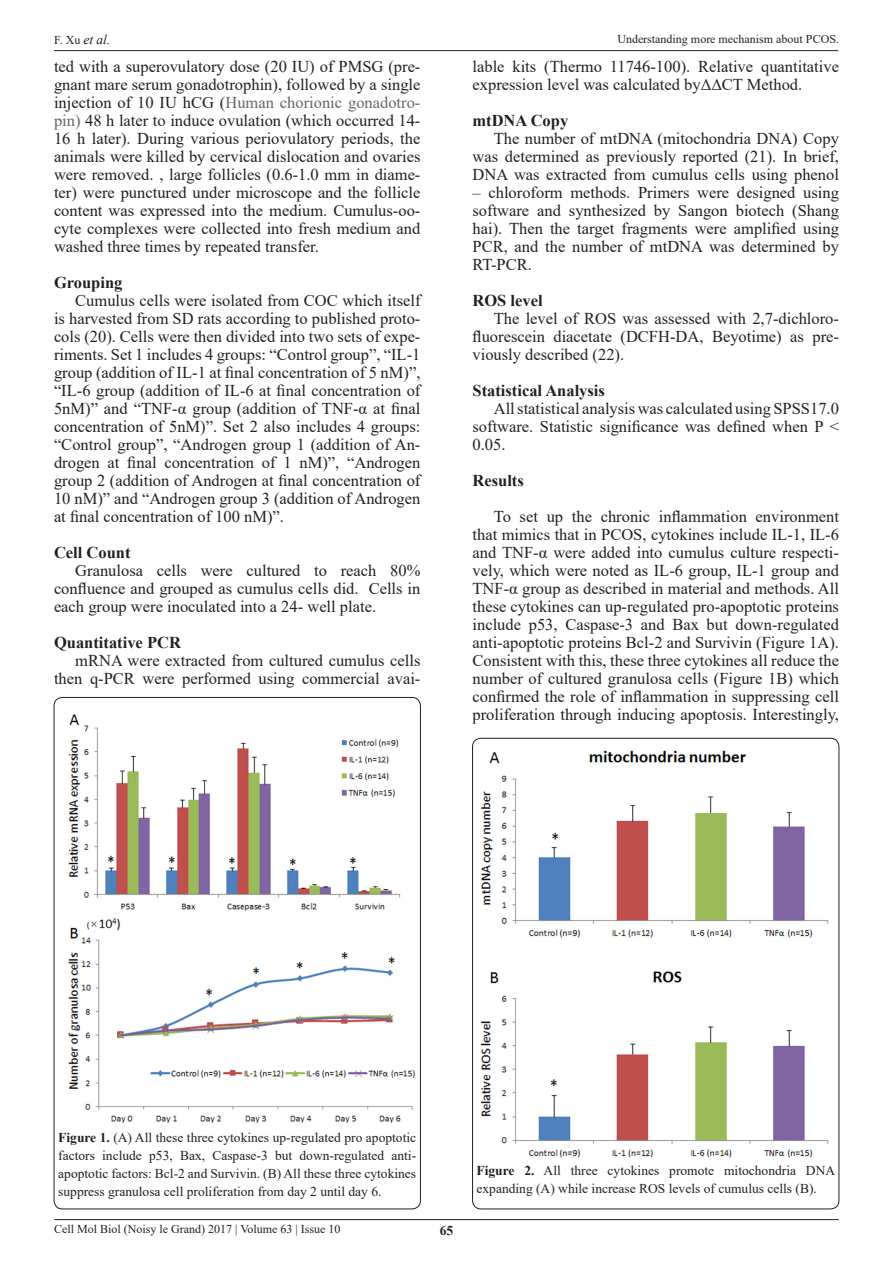
<style>
.page{position:relative;width:893px;height:1263px;background:#fff}
.page>*{position:absolute;margin:0;border:0;box-sizing:border-box;transform-origin:0 0}
.t1{font:16.5px/18px "Times New Roman";color:#231f20;text-align:justify}
.t2{font:700 16.5px "Times New Roman";color:#231f20}
.列出段落1{font:13.5px/18px "Times New Roman";color:#231f20;text-align:justify}
.t3{font:italic 13.5px "Times New Roman";color:#231f20}
.t4{font:700 13.5px "Times New Roman";color:#231f20}
.t5{font:12px "Times New Roman";color:#231f20}
.s1{font-style:normal;font-size:12px}
.s2{color:#666}
.s3{font-weight:700}
</style>
<div class="page">
<hr style="left:54px;top:50px;width:784px;height:1px;background:#231f20">
<hr style="left:54px;top:1219px;width:785px;height:1px;background:#231f20">
<img style="left:68px;top:714px;width:348px;height:409px">
<img style="left:480px;top:750px;width:349px;height:408px">
<p class="t3" style="left:54px;top:30px;width:58px"><span class="s1">F. Xu</span> et al.</p>
<p class="t1" style="left:54px;top:57px;width:368px">ted with a superovulatory dose (20 IU) of PMSG (pre&shy;gnant mare serum gonadotrophin), followed by a single injection of 10 IU hCG (<span class="s2">Human chorionic gonadotro&shy;pin)</span> 48 h later to induce ovulation (which occurred 14- 16 h later). During various periovulatory periods, the animals were killed by cervical dislocation and ovaries were removed. , large follicles (0.6-1.0 mm in diame&shy;ter) were punctured under microscope and the follicle content was expressed into the medium. Cumulus-oo&shy;cyte complexes were collected into fresh medium and washed three times by repeated transfer.</p>
<p class="t2" style="left:54px;top:271px;width:70px">Grouping</p>
<p class="t1" style="left:54px;top:291px;width:368px;text-indent:21px">Cumulus cells were isolated from COC which itself is harvested from SD rats according to published proto&shy;cols (20). Cells were then divided into two sets of expe&shy;riments. Set 1 includes 4 groups: “Control group”, “IL-1 group (addition of IL-1 at final concentration of 5 nM)”, “IL-6 group (addition of IL-6 at final concentration of 5nM)” and “TNF-α group (addition of TNF-α at final concentration of 5nM)”. Set 2 also includes 4 groups: “Control group”, “Androgen group 1 (addition of An&shy;drogen at final concentration of 1 nM)”, “Androgen group 2 (addition of Androgen at final concentration of 10 nM)” and “Androgen group 3 (addition of Androgen at final concentration of 100 nM)”.</p>
<p class="t2" style="left:54px;top:541px;width:78px">Cell Count</p>
<p class="t1" style="left:54px;top:561px;width:368px;text-indent:21px">Granulosa cells were cultured to reach 80% confluence and grouped as cumulus cells did. Cells in each group were inoculated into a 24- well plate.</p>
<p class="t2" style="left:54px;top:631px;width:128px">Quantitative PCR</p>
<p class="t1" style="left:54px;top:651px;width:368px;text-align:right">mRNA were extracted from cultured cumulus cells then q-PCR were performed using commercial avai-</p>
<p class="t5" style="left:617px;top:31px;width:223px">Understanding more mechanism about PCOS.</p>
<p class="t1" style="left:472px;top:57px;width:368px">lable kits (Thermo 11746-100). Relative quantitative expression level was calculated byΔΔCT Method.</p>
<p class="t2" style="left:472px;top:109px;width:97px">mtDNA Copy</p>
<p class="t1" style="left:472px;top:129px;width:368px;text-indent:21px">The number of mtDNA (mitochondria DNA) Copy was determined as previously reported (21). In brief, DNA was extracted from cumulus cells using phenol</p>
<p class="t1" style="left:472px;top:183px;width:368px">– chloroform methods. Primers were designed using software and synthesized by Sangon biotech (Shang hai). Then the target fragments were amplified using PCR, and the number of mtDNA was determined by RT-PCR.</p>
<p class="t2" style="left:472px;top:289px;width:72px">ROS level</p>
<p class="t1" style="left:472px;top:309px;width:368px;text-indent:21px">The level of ROS was assessed with 2,7-dichloro&shy;fluorescein diacetate (DCFH-DA, Beyotime) as pre&shy;viously described (22).</p>
<p class="t2" style="left:472px;top:379px;width:134px">Statistical Analysis</p>
<p class="t1" style="left:472px;top:399px;width:368px;text-indent:21px">All statistical analysis was calculated using SPSS17.0 software. Statistic significance was defined when P &lt; 0.05.</p>
<p class="t2" style="left:472px;top:469px;width:53px">Results</p>
<p class="t1" style="left:472px;top:507px;width:368px;text-indent:21px">To set up the chronic inflammation environment that mimics that in PCOS, cytokines include IL-1, IL-6 and TNF-α were added into cumulus culture respecti&shy;vely, which were noted as IL-6 group, IL-1 group and TNF-α group as described in material and methods. All these cytokines can up-regulated pro-apoptotic proteins include p53, Caspase-3 and Bax but down-regulated anti-apoptotic proteins Bcl-2 and Survivin (Figure 1A).<br>Consistent with this, these three cytokines all reduce the number of cultured granulosa cells (Figure 1B) which confirmed the role of inflammation in suppressing cell proliferation through inducing apoptosis. Interestingly,</p>
<p class="列出段落1" style="left:58px;top:1127px;width:359px"><span class="s3">Figure 1.</span> (A) All these three cytokines up-regulated pro apoptotic factors include p53, Bax, Caspase-3 but down-regulated anti&shy;apoptotic factors: Bcl-2 and Survivin. (B) All these three cytokines suppress granulosa cell proliferation from day 2 until day 6.</p>
<p class="t5" style="left:54px;top:1220px;width:288px">Cell Mol Biol (Noisy le Grand) 2017 | Volume 63 | Issue 10</p>
<p class="t4" style="left:440px;top:1220px;width:15px">65</p>
<p class="列出段落1" style="left:476px;top:1161px;width:360px"><span class="s3">Figure 2.</span> All three cytokines promote mitochondria DNA expanding (A) while increase ROS levels of cumulus cells (B).</p>
</div>
